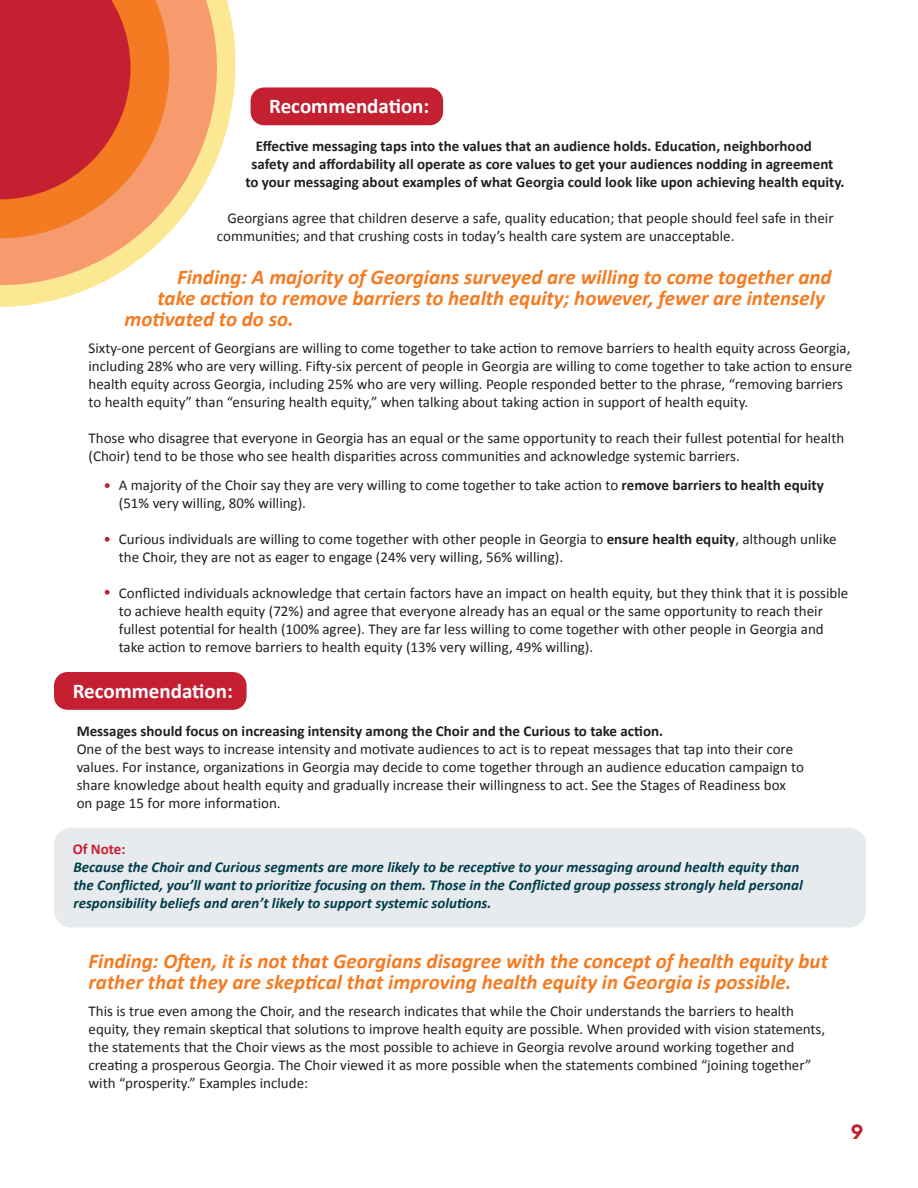
<style>
.page{position:relative;width:918px;height:1188px;background:#fff}
.page>*{position:absolute;margin:0;border:0;box-sizing:border-box;transform-origin:0 0}
.t1{font:italic 700 21px/21px "Calibri";color:#f47b21}
.t2{font:700 21px "Calibri";color:#fff}
.t3{font:700 21px "NEXTART";color:#c42032}
.t4{font:15px/18px "Calibri";color:#231f20}
.t5{font:italic 700 15px/18.1px "Calibri";color:#013c4b}
.t6{font:700 15px "Calibri";color:#231f20}
.s1{font-weight:700}
.s2{font-style:normal;color:#c42032}
</style>
<div class="page">
<svg style="left:217px;top:0;width:18px;height:158px;fill:#fce793"></svg>
<svg style="left:169px;top:0;width:48px;height:233px;background:#f9b688"></svg>
<svg style="left:0;top:0;width:169px;height:307px;background:#e16d50"></svg>
<div style="left:251px;top:87px;width:192px;height:38px;background:#c42032;border-radius:14px"></div>
<svg style="left:105px;top:483px;width:5px;height:5px"></svg>
<svg style="left:105px;top:537px;width:5px;height:5px"></svg>
<svg style="left:105px;top:590px;width:5px;height:5px"></svg>
<div style="left:54px;top:672px;width:193px;height:38px;background:#c42032;border-radius:14px"></div>
<div style="left:54px;top:828px;width:812px;height:100px;background:#e7ebed;border-radius:17px"></div>
<p class="t2" style="left:269px;top:91px;width:162px">Recommendation:</p>
<p class="t6" style="left:256px;top:135px;width:557px">Effective messaging taps into the values that an audience holds. Education, neighborhood</p>
<p class="t6" style="left:251px;top:153px;width:584px">safety and affordability all operate as core values to get your audiences nodding in agreement</p>
<p class="t6" style="left:245px;top:171px;width:601px">to your messaging about examples of what Georgia could look like upon achieving health equity.</p>
<p class="t4" style="left:217px;top:209px;width:618px;text-indent:10px">Georgians agree that children deserve a safe, quality education; that people should feel safe in their communities; and that crushing costs in today’s health care system are unacceptable.</p>
<p class="t1" style="left:177px;top:266px;width:656px">Finding: A majority of Georgians surveyed are willing to come together and</p>
<p class="t1" style="left:158px;top:287px;width:669px">take action to remove barriers to health equity; however, fewer are intensely</p>
<p class="t1" style="left:125px;top:308px;width:171px">motivated to do so.</p>
<p class="t4" style="left:89px;top:339px;width:765px">Sixty-one percent of Georgians are willing to come together to take action to remove barriers to health equity across Georgia, including 28% who are very willing. Fifty-six percent of people in Georgia are willing to come together to take action to ensure health equity across Georgia, including 25% who are very willing. People responded better to the phrase, “removing barriers to health equity” than “ensuring health equity,” when talking about taking action in support of health equity.</p>
<p class="t4" style="left:89px;top:429px;width:757px">Those who disagree that everyone in Georgia has an equal or the same opportunity to reach their fullest potential for health (Choir) tend to be those who see health disparities across communities and acknowledge systemic barriers.</p>
<p class="t4" style="left:119px;top:476px;width:707px">A majority of the Choir say they are very willing to come together to take action to <span class="s1">remove barriers to health equity </span>(51% very willing, 80% willing).</p>
<p class="t4" style="left:119px;top:530px;width:719px">Curious individuals are willing to come together with other people in Georgia to <span class="s1">ensure health equity</span>, although unlike the Choir, they are not as eager to engage (24% very willing, 56% willing).</p>
<p class="t4" style="left:119px;top:584px;width:731px">Conflicted individuals acknowledge that certain factors have an impact on health equity, but they think that it is possible to achieve health equity (72%) and agree that everyone already has an equal or the same opportunity to reach their fullest potential for health (100% agree). They are far less willing to come together with other people in Georgia and take action to remove barriers to health equity (13% very willing, 49% willing).</p>
<p class="t2" style="left:73px;top:676px;width:162px">Recommendation:</p>
<p class="t4" style="left:77px;top:722px;width:729px"><span class="s1">Messages should focus on increasing intensity among the Choir and the Curious to take action.<br></span>One of the best ways to increase intensity and motivate audiences to act is to repeat messages that tap into their core values. For instance, organizations in Georgia may decide to come together through an audience education campaign to share knowledge about health equity and gradually increase their willingness to act. See the Stages of Readiness box on page 15 for more information.</p>
<p class="t5" style="left:73px;top:839px;width:732px"><span class="s2">Of Note:<br></span>Because the Choir and Curious segments are more likely to be receptive to your messaging around health equity than the Conflicted, you’ll want to prioritize focusing on them. Those in the Conflicted group possess strongly held personal responsibility beliefs and aren’t likely to support systemic solutions.</p>
<p class="t1" style="left:89px;top:949px;width:741px">Finding: Often, it is not that Georgians disagree with the concept of health equity but rather that they are skeptical that improving health equity in Georgia is possible.</p>
<p class="t4" style="left:89px;top:1001px;width:738px">This is true even among the Choir, and the research indicates that while the Choir understands the barriers to health equity, they remain skeptical that solutions to improve health equity are possible. When provided with vision statements, the statements that the Choir views as the most possible to achieve in Georgia revolve around working together and creating a prosperous Georgia. The Choir viewed it as more possible when the statements combined “joining together” with “prosperity.” Examples include:</p>
<p class="t3" style="left:851px;top:1120px;width:14px">9</p>
</div>
